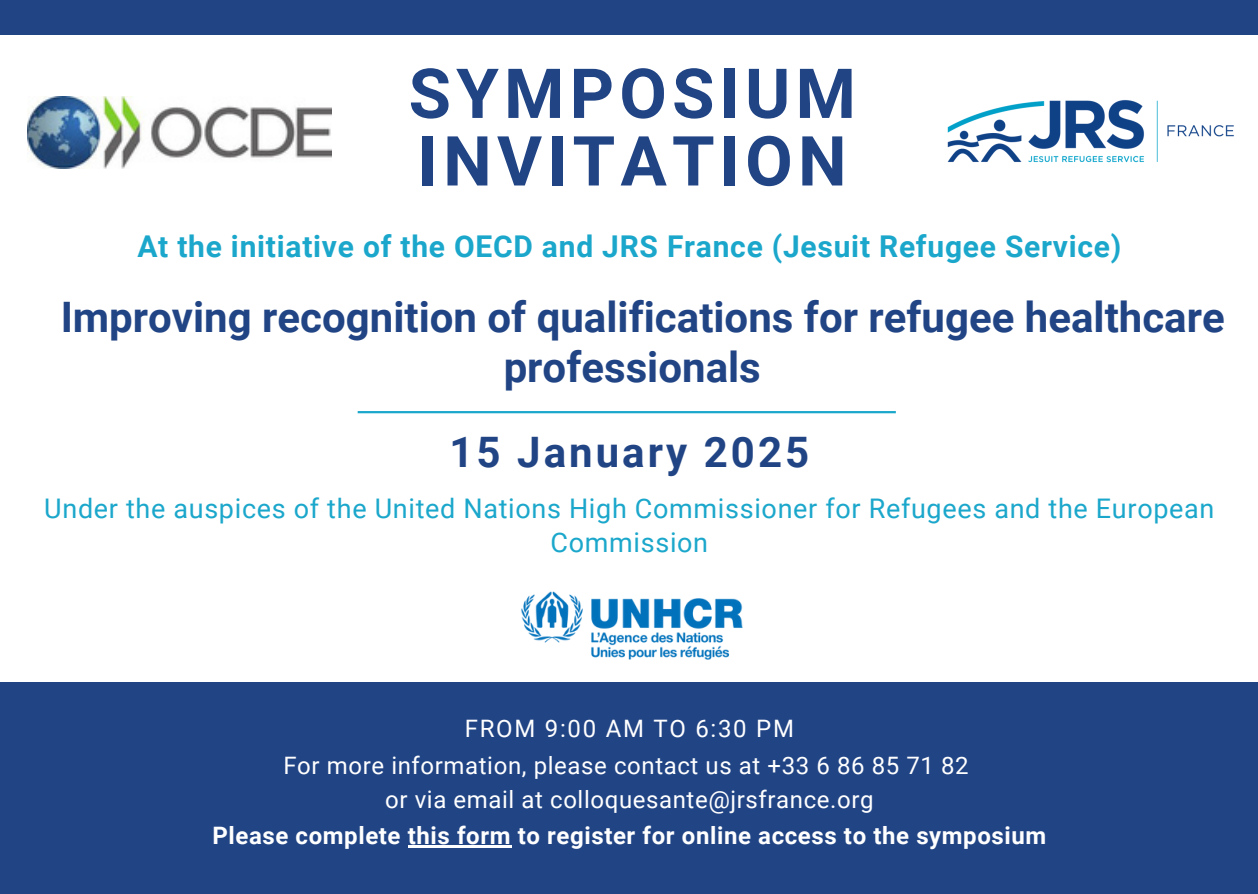
<style>
.page{position:relative;width:1258px;height:894px;background:#fff}
.page>*{position:absolute;margin:0;border:0;box-sizing:border-box;transform-origin:0 0}
.t1{font:700 69px/67.5px "Roboto";letter-spacing:.075em;color:#214485}
.t2{font:700 42px/49.5px "Roboto";color:#214485;text-align:center}
.t3{font:700 42px "Roboto";letter-spacing:.075em;color:#214485}
.t4{font:700 30px "Roboto";letter-spacing:.025em;color:#1ba7cb}
.t5{font:27px/33.6px "Roboto";letter-spacing:.025em;color:#1ba7cb;text-align:center}
.t6{font:24px "Roboto";letter-spacing:.025em;color:#fff}
.t7{font:700 24px "Roboto";letter-spacing:.025em;color:#fff}
.t8{font:24px "Roboto";letter-spacing:.075em;color:#fff}
</style>
<div class="page">
<div style="left:0;top:0;width:1258px;height:35px;background:#214485"></div>
<div style="left:0;top:682px;width:1258px;height:211px;background:#214485"></div>
<hr style="left:358px;top:411px;width:538px;height:2px;background:#1ba7cb">
<img style="left:947px;top:100px;width:287px;height:63px">
<img style="left:27px;top:97px;width:304px;height:72px">
<img style="left:521px;top:591px;width:222px;height:69px">
<hr style="left:408px;top:845px;width:103px;height:2px;background:#fff">
<p class="t1" style="left:409px;top:61px;width:449px">SYMPOSIUM<br>INVITATION</p>
<h3 class="t4" style="left:137px;top:229px;width:985px">At the initiative of the OECD and JRS France (Jesuit Refugee Service)</h3>
<p class="t2" style="left:61px;top:293px;width:1165px">Improving recognition of qualifications for refugee healthcare professionals</p>
<h2 class="t3" style="left:449px;top:428px;width:361px">15 January 2025</h2>
<p class="t5" style="left:44px;top:491px;width:1172px">Under the auspices of the United Nations High Commissioner for Refugees and the European<br>Commission</p>
<h1 class="t8" style="left:465px;top:714px;width:331px">FROM 9:00 AM TO 6:30 PM</h1>
<p class="t6" style="left:283px;top:751px;width:687px">For more information, please contact us at +33 6 86 85 71 82</p>
<h2 class="t6" style="left:385px;top:785px;width:490px">or via email at colloquesante@jrsfrance.org</h2>
<h4 class="t7" style="left:212px;top:821px;width:835px">Please complete this form to register for online access to the symposium</h4>
</div>
